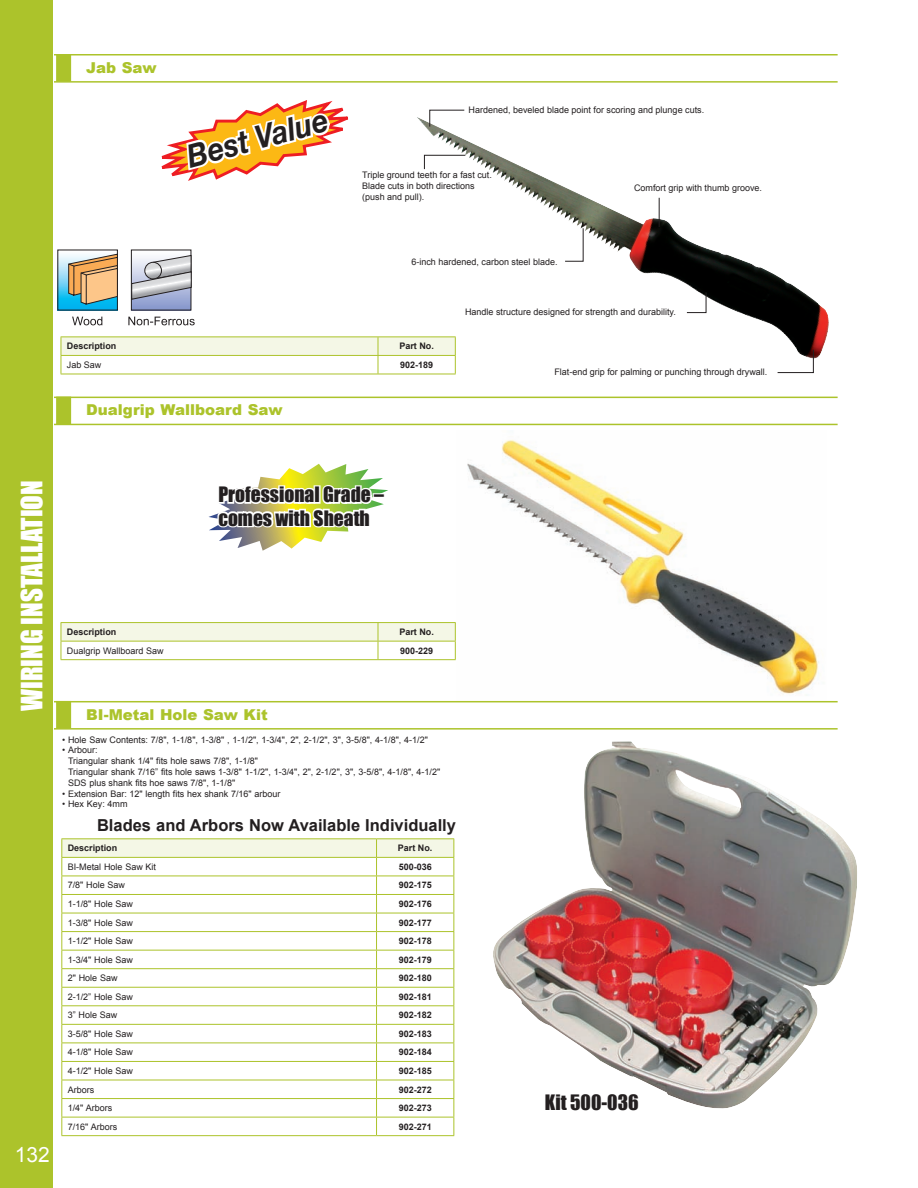
<style>
.page{position:relative;width:918px;height:1188px;background:#fff}
.page>*{position:absolute;margin:0;border:0;box-sizing:border-box;transform-origin:0 0}
.t1{font:italic 700 31.8px "Helvetica Neue";color:#231f20;scale:.9 1}
.t2{font:27px "Impact";color:#fff}
.t3{font:21px "Arial";color:#fff}
.t4{font:19.5px/23.4px "Impact";color:#231f20}
.t5{font:700 16.5px "Arial";color:#231f20}
.t6{font:900 15px "Arial";color:#acc32b}
.t7{font:9px/10.8px "Arial";color:#231f20}
.t8{font:700 9px "Arial";color:#231f20}
</style>
<div class="page">
<div style="left:0;top:0;width:53px;height:1188px;background:#acc32b"></div>
<img style="left:416px;top:117px;width:413px;height:242px">
<img style="left:467px;top:440px;width:352px;height:255px">
<img style="left:493px;top:741px;width:364px;height:368px">
<svg style="left:429px;top:110px;width:36px;height:17px"></svg>
<svg style="left:659px;top:198px;width:1px;height:29px"></svg>
<svg style="left:424px;top:155px;width:42px;height:14px"></svg>
<svg style="left:565px;top:228px;width:19px;height:34px"></svg>
<svg style="left:687px;top:292px;width:19px;height:21px"></svg>
<svg style="left:161px;top:100px;width:188px;height:81px"></svg>
<svg style="left:209px;top:464px;width:179px;height:87px"></svg>
<hr style="left:61px;top:838px;width:316px;height:1px;background:#acc32b">
<hr style="left:377px;top:838px;width:77px;height:1px;background:#acc32b">
<svg style="left:61px;top:839px;width:393px;height:296px"></svg>
<hr style="left:61px;top:1135px;width:316px;height:1px;background:#acc32b">
<hr style="left:377px;top:1135px;width:77px;height:1px;background:#acc32b">
<svg style="left:777px;top:349px;width:37px;height:24px"></svg>
<svg style="left:61px;top:337px;width:395px;height:37px"></svg>
<hr style="left:61px;top:374px;width:317px;height:1px;background:#acc32b">
<hr style="left:378px;top:374px;width:78px;height:1px;background:#acc32b">
<hr style="left:61px;top:622px;width:317px;height:1px;background:#acc32b">
<hr style="left:378px;top:622px;width:78px;height:1px;background:#acc32b">
<svg style="left:61px;top:623px;width:395px;height:36px"></svg>
<hr style="left:61px;top:659px;width:317px;height:1px;background:#acc32b">
<hr style="left:378px;top:659px;width:78px;height:1px;background:#acc32b">
<svg style="left:59px;top:254px;width:57px;height:55px"></svg>
<svg style="left:68px;top:253px;width:50px;height:52px;background:#c0aa83"></svg>
<svg style="left:72px;top:317px;width:30px;height:8px"></svg>
<svg style="left:133px;top:300px;width:56px;height:9px"></svg>
<svg style="left:131px;top:254px;width:61px;height:46px"></svg>
<svg style="left:128px;top:317px;width:67px;height:8px"></svg>
<div style="left:56px;top:54px;width:15px;height:28px;background:#acc32b"></div>
<hr style="left:54px;top:54px;width:784px;height:2px;background:#acc32b">
<hr style="left:54px;top:81px;width:784px;height:2px;background:#acc32b">
<div style="left:56px;top:397px;width:15px;height:27px;background:#acc32b"></div>
<hr style="left:54px;top:397px;width:784px;height:1px;background:#acc32b">
<hr style="left:54px;top:424px;width:784px;height:1px;background:#acc32b">
<div style="left:56px;top:701px;width:15px;height:28px;background:#acc32b"></div>
<hr style="left:54px;top:701px;width:784px;height:1px;background:#acc32b">
<hr style="left:54px;top:728px;width:784px;height:2px;background:#acc32b">
<h3 class="t6" style="left:86px;top:60px;width:72px">Jab Saw</h3>
<h1 class="t1" style="left:182px;top:138px;width:162px;rotate:-15deg">Best Value</h1>
<p class="t7" style="left:469px;top:104px;width:237px">Hardened, beveled blade point for scoring and plunge cuts.</p>
<p class="t7" style="left:362px;top:170px;width:131px">Triple ground teeth for a fast cut.<br>Blade cuts in both directions (push and pull).</p>
<p class="t7" style="left:411px;top:257px;width:148px">6-inch hardened, carbon steel blade.</p>
<p class="t7" style="left:634px;top:182px;width:130px">Comfort grip with thumb groove.</p>
<p class="t7" style="left:465px;top:307px;width:212px">Handle structure designed for strength and durability.</p>
<p class="t8" style="left:67px;top:341px;width:51px">Description</p>
<p class="t8" style="left:399px;top:341px;width:36px">Part No.</p>
<p class="t7" style="left:67px;top:359px;width:36px">Jab Saw</p>
<p class="t8" style="left:400px;top:360px;width:35px">902-189</p>
<h3 class="t6" style="left:86px;top:401px;width:198px">Dualgrip Wallboard Saw</h3>
<p class="t7" style="left:554px;top:367px;width:215px">Flat-end grip for palming or punching through drywall.</p>
<h2 class="t2" style="left:15px;top:711px;width:232px;rotate:-90deg">WIRING INSTALLATION</h2>
<h3 class="t3" style="left:15px;top:1143px;width:37px">132</h3>
<h3 class="t4" style="left:218px;top:483px;width:167px">Professional Grade – comes with Sheath</h3>
<p class="t8" style="left:67px;top:627px;width:51px">Description</p>
<p class="t8" style="left:399px;top:627px;width:36px">Part No.</p>
<p class="t7" style="left:67px;top:645px;width:98px">Dualgrip Wallboard Saw</p>
<p class="t8" style="left:400px;top:645px;width:35px">900-229</p>
<h3 class="t6" style="left:86px;top:707px;width:183px">BI-Metal Hole Saw Kit</h3>
<p class="t7" style="left:62px;top:734px;width:367px">• Hole Saw Contents: 7/8", 1-1/8", 1-3/8" , 1-1/2", 1-3/4", 2", 2-1/2", 3", 3-5/8", 4-1/8", 4-1/2"</p>
<p class="t7" style="left:68px;top:745px;width:374px;text-indent:-6px">• Arbour:<br>Triangular shank 1/4" fits hole saws 7/8", 1-1/8"<br>Triangular shank 7/16” fits hole saws 1-3/8" 1-1/2", 1-3/4", 2", 2-1/2", 3", 3-5/8", 4-1/8", 4-1/2" SDS plus shank fits hoe saws 7/8", 1-1/8"</p>
<p class="t7" style="left:62px;top:788px;width:220px">• Extension Bar: 12" length fits hex shank 7/16" arbour</p>
<p class="t7" style="left:62px;top:799px;width:67px">• Hex Key: 4mm</p>
<h3 class="t5" style="left:97px;top:815px;width:360px">Blades and Arbors Now Available Individually</h3>
<p class="t8" style="left:68px;top:843px;width:51px">Description</p>
<p class="t8" style="left:398px;top:843px;width:36px">Part No.</p>
<p class="t7" style="left:68px;top:861px;width:90px">BI-Metal Hole Saw Kit</p>
<p class="t8" style="left:399px;top:862px;width:35px">500-036</p>
<p class="t7" style="left:68px;top:880px;width:59px">7/8" Hole Saw</p>
<p class="t8" style="left:399px;top:880px;width:35px">902-175</p>
<p class="t7" style="left:68px;top:898px;width:67px">1-1/8" Hole Saw</p>
<p class="t8" style="left:399px;top:899px;width:35px">902-176</p>
<p class="t7" style="left:68px;top:917px;width:67px">1-3/8" Hole Saw</p>
<p class="t8" style="left:399px;top:917px;width:35px">902-177</p>
<p class="t7" style="left:68px;top:936px;width:67px">1-1/2" Hole Saw</p>
<p class="t8" style="left:399px;top:936px;width:35px">902-178</p>
<p class="t7" style="left:68px;top:954px;width:67px">1-3/4" Hole Saw</p>
<p class="t8" style="left:399px;top:954px;width:35px">902-179</p>
<p class="t7" style="left:68px;top:973px;width:51px">2" Hole Saw</p>
<p class="t8" style="left:399px;top:973px;width:35px">902-180</p>
<p class="t7" style="left:68px;top:991px;width:67px">2-1/2” Hole Saw</p>
<p class="t8" style="left:399px;top:992px;width:35px">902-181</p>
<p class="t7" style="left:68px;top:1010px;width:51px">3” Hole Saw</p>
<p class="t8" style="left:399px;top:1010px;width:35px">902-182</p>
<p class="t7" style="left:68px;top:1028px;width:67px">3-5/8" Hole Saw</p>
<p class="t8" style="left:399px;top:1029px;width:35px">902-183</p>
<p class="t7" style="left:68px;top:1047px;width:67px">4-1/8" Hole Saw</p>
<p class="t8" style="left:399px;top:1047px;width:35px">902-184</p>
<p class="t7" style="left:68px;top:1065px;width:67px">4-1/2" Hole Saw</p>
<p class="t8" style="left:399px;top:1066px;width:35px">902-185</p>
<p class="t7" style="left:68px;top:1084px;width:28px">Arbors</p>
<p class="t8" style="left:399px;top:1084px;width:35px">902-272</p>
<p class="t7" style="left:68px;top:1103px;width:46px">1/4" Arbors</p>
<p class="t8" style="left:399px;top:1103px;width:35px">902-273</p>
<p class="t7" style="left:68px;top:1121px;width:51px">7/16" Arbors</p>
<p class="t8" style="left:399px;top:1121px;width:35px">902-271</p>
<h3 class="t4" style="left:545px;top:1090px;width:95px">Kit 500-036</h3>
</div>
